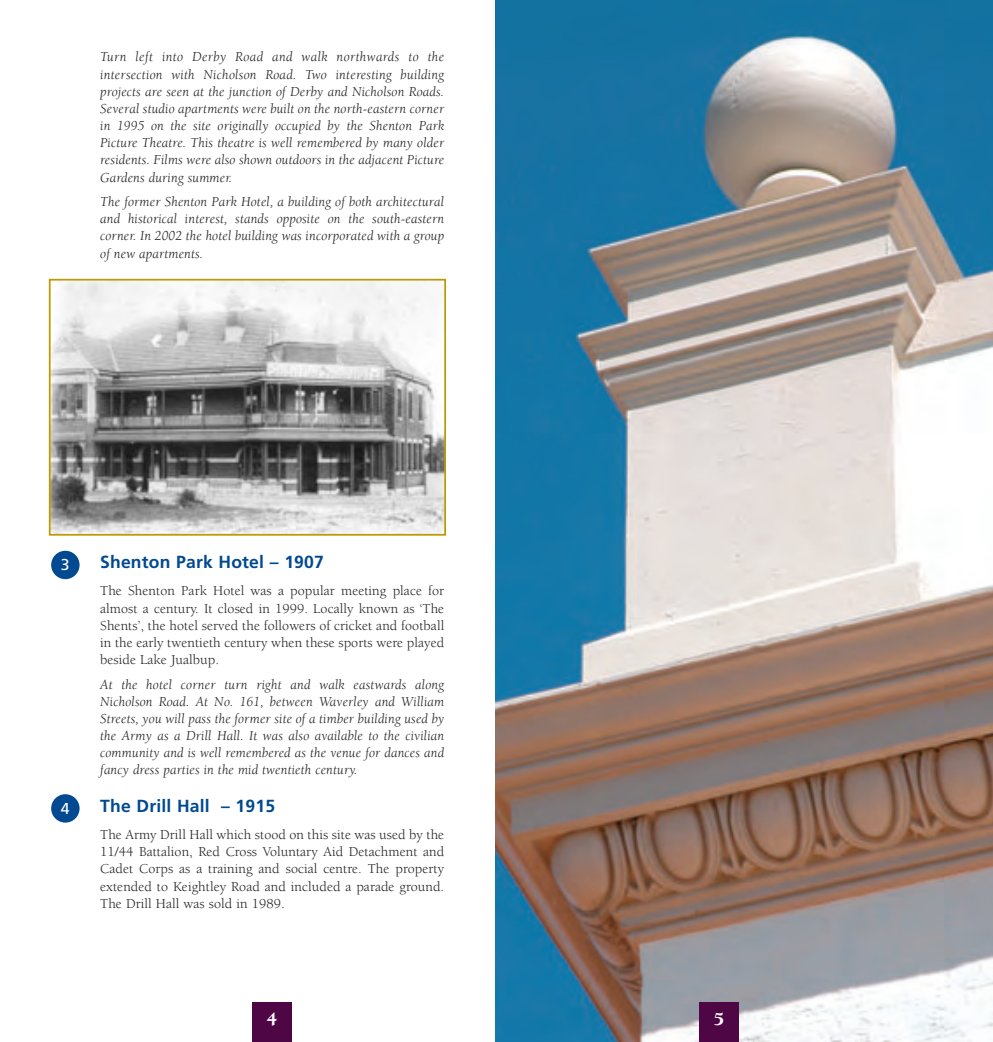
<style>
.page{position:relative;width:993px;height:1042px;background:#fff}
.page>*{position:absolute;margin:0;border:0;box-sizing:border-box;transform-origin:0 0}
.t1{font:900 19.25px "Berkeley";color:#fff}
.t2{font:700 17.5px "Frutiger";letter-spacing:.01em;color:#014990}
.t3{font:15.75px "Frutiger";color:#fff}
.t4{font:italic 14px/17.2px "Berkeley";letter-spacing:.01em;color:#231f20;text-align:justify}
.t5{font:14px/17.2px "Berkeley";letter-spacing:.005em;color:#231f20;text-align:justify}
</style>
<div class="page">
<img style="left:495px;top:0;width:496px;height:1042px">
<div style="left:252px;top:1002px;width:40px;height:40px;background:#4e0644"></div>
<div style="left:699px;top:1002px;width:39px;height:40px;background:#4e0644"></div>
<img style="left:52px;top:282px;width:391px;height:251px">
<div style="left:49px;top:279px;width:397px;height:257px;border:2px solid #bd9a05"></div>
<div style="left:51px;top:551px;width:28px;height:28px;background:#014990;border-radius:50%"></div>
<div style="left:51px;top:794px;width:28px;height:28px;background:#014990;border-radius:50%"></div>
<p class="t4" style="left:100px;top:50px;width:345px">Turn left into Derby Road and walk northwards to the intersection with Nicholson Road. Two interesting building projects are seen at the junction of Derby and Nicholson Roads.<br>Several studio apartments were built on the north-eastern corner in 1995 on the site originally occupied by the Shenton Park Picture Theatre. This theatre is well remembered by many older residents. Films were also shown outdoors in the adjacent Picture Gardens during summer.</p>
<p class="t4" style="left:100px;top:194px;width:345px">The former Shenton Park Hotel, a building of both architectural and historical interest, stands opposite on the south-eastern corner. In 2002 the hotel building was incorporated with a group of new apartments.</p>
<p class="t3" style="left:61px;top:558px;width:10px">3</p>
<p class="t3" style="left:61px;top:802px;width:10px">4</p>
<p class="t2" style="left:100px;top:555px;width:225px">Shenton Park Hotel – 1907</p>
<p class="t5" style="left:100px;top:584px;width:345px">The Shenton Park Hotel was a popular meeting place for almost a century. It closed in 1999. Locally known as ‘The Shents’, the hotel served the followers of cricket and football in the early twentieth century when these sports were played beside Lake Jualbup.</p>
<p class="t4" style="left:100px;top:677px;width:345px">At the hotel corner turn right and walk eastwards along Nicholson Road. At No. 161, between Waverley and William Streets, you will pass the former site of a timber building used by the Army as a Drill Hall. It was also available to the civilian community and is well remembered as the venue for dances and fancy dress parties in the mid twentieth century.</p>
<p class="t2" style="left:100px;top:799px;width:176px">The Drill Hall – 1915</p>
<p class="t5" style="left:100px;top:827px;width:345px">The Army Drill Hall which stood on this site was used by the 11/44 Battalion, Red Cross Voluntary Aid Detachment and Cadet Corps as a training and social centre. The property extended to Keightley Road and included a parade ground.<br>The Drill Hall was sold in 1989.</p>
<h1 class="t1" style="left:267px;top:1011px;width:12px">4</h1>
<h1 class="t1" style="left:713px;top:1011px;width:12px">5</h1>
</div>
